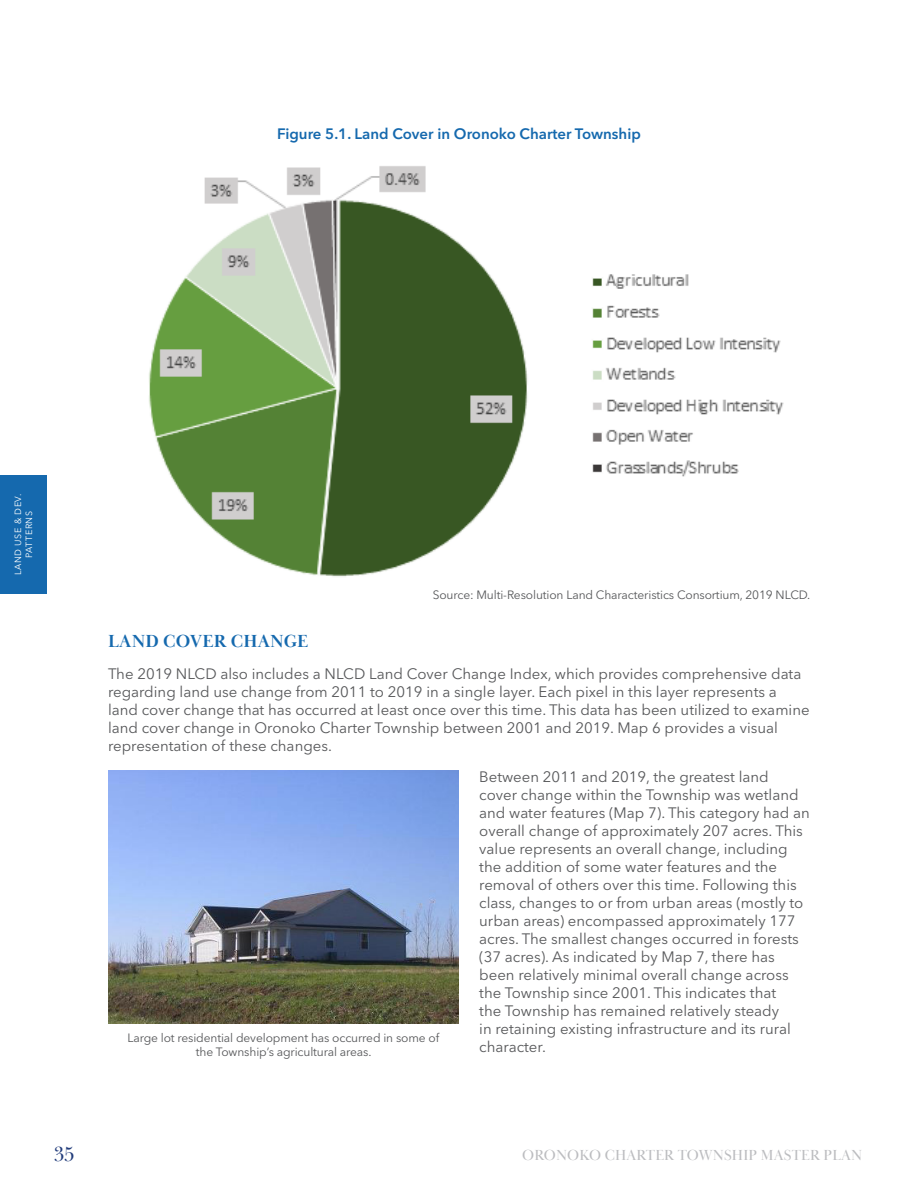
<style>
.page{position:relative;width:918px;height:1188px;background:#fff}
.page>*{position:absolute;margin:0;border:0;box-sizing:border-box;transform-origin:0 0}
.t1{font:21px "Baskerville Display PT";color:#223c7b}
.Subtitle{font:700 18px "Baskerville Display PT";letter-spacing:.01em;color:#1569ae}
.Body{font:15px/18px "Avenir Next LT Pro";color:#57585a}
.t2{font:600 15px "Avenir Next LT Pro";color:#1569ae}
.t3{font:15px "Baskerville Display PT";letter-spacing:.01em;color:#bcbdc0}
.Body-2{font:12px/14.4px "Avenir Next LT Pro";letter-spacing:-.01em;color:#57585a;text-align:center}
.t4{font:9px/10.8px "Avenir Next LT Pro";letter-spacing:.06em;color:#fff;text-align:center}
</style>
<div class="page">
<div style="left:0;top:475px;width:46px;height:119px;background:#1569ae"></div>
<img style="left:149px;top:166px;width:635px;height:411px">
<img style="left:108px;top:771px;width:351px;height:253px">
<p class="t2" style="left:277px;top:124px;width:365px">Figure 5.1. Land Cover in Oronoko Charter Township</p>
<p class="t4" style="left:13px;top:575px;width:83px;rotate:-90deg">LAND USE &amp; DEV.<br>PATTERNS</p>
<p class="Body-2" style="left:433px;top:587px;width:379px">Source: Multi-Resolution Land Characteristics Consortium, 2019 NLCD.</p>
<p class="Subtitle" style="left:108px;top:631px;width:202px">LAND COVER CHANGE</p>
<p class="Body" style="left:108px;top:665px;width:703px">The 2019 NLCD also includes a NLCD Land Cover Change Index, which provides comprehensive data regarding land use change from 2011 to 2019 in a single layer. Each pixel in this layer represents a land cover change that has occurred at least once over this time. This data has been utilized to examine land cover change in Oronoko Charter Township between 2001 and 2019. Map 6 provides a visual representation of these changes.</p>
<p class="Body" style="left:479px;top:768px;width:332px">Between 2011 and 2019, the greatest land cover change within the Township was wetland and water features (Map 7). This category had an overall change of approximately 207 acres. This value represents an overall change, including the addition of some water features and the removal of others over this time. Following this class, changes to or from urban areas (mostly to urban areas) encompassed approximately 177 acres. The smallest changes occurred in forests (37 acres). As indicated by Map 7, there has been relatively minimal overall change across the Township since 2001. This indicates that<br>the Township has remained relatively steady<br>in retaining existing infrastructure and its rural character.</p>
<p class="Body-2" style="left:127px;top:1030px;width:313px">Large lot residential development has occurred in some of the Township’s agricultural areas.</p>
<h1 class="t1" style="left:54px;top:1142px;width:22px">35</h1>
<p class="t3" style="left:522px;top:1146px;width:342px">ORONOKO CHARTER TOWNSHIP MASTER PLAN</p>
</div>
